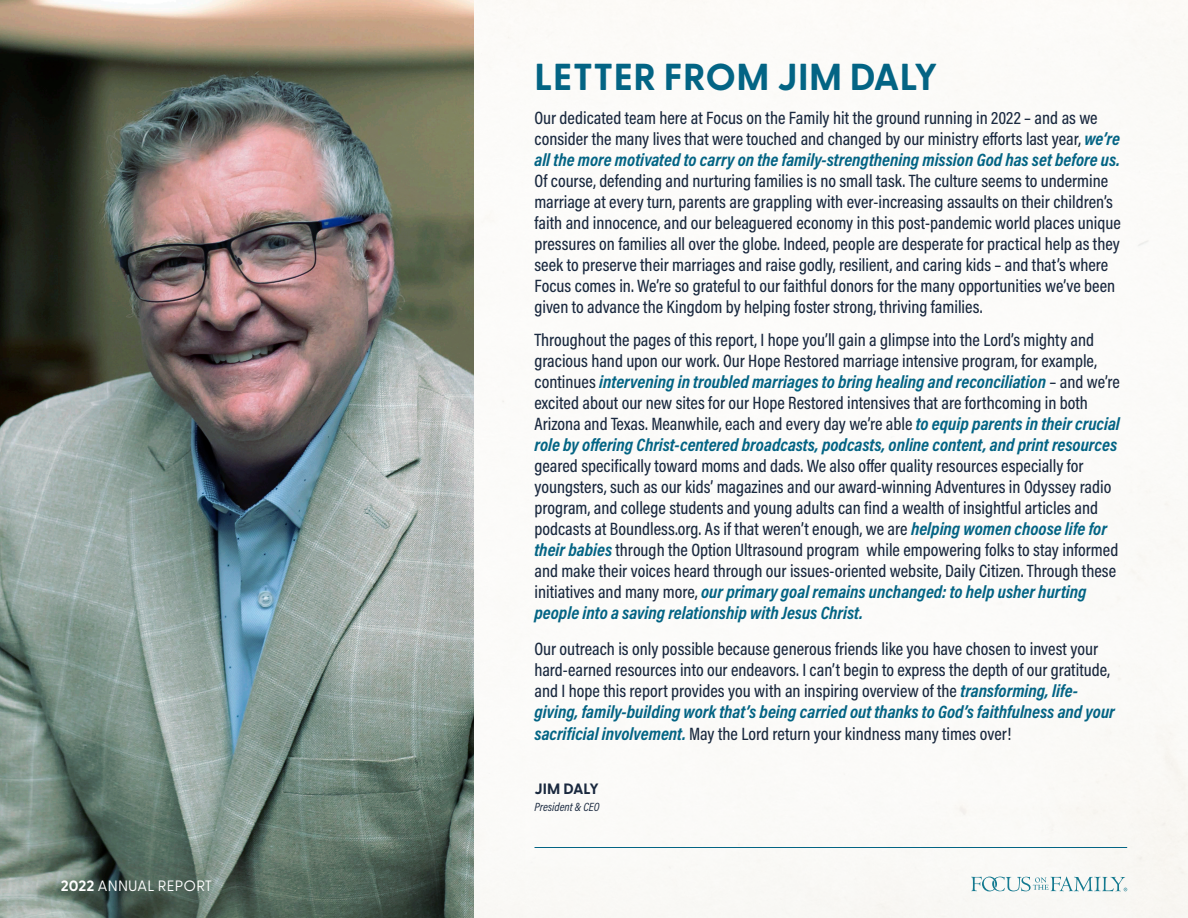
<style>
.page{position:relative;width:1188px;height:918px;background:#fff}
.page>*{position:absolute;margin:0;border:0;box-sizing:border-box;transform-origin:0 0}
.t1{font:700 37.5px "Greycliff CF";letter-spacing:.01em;color:#036484}
.t2{font:500 18px/21px "Acumin Pro Cond";color:#1a293f}
.t3{font:15px "Greycliff CF";letter-spacing:.01em;color:#fff}
.t4{font:700 15px "Greycliff CF";letter-spacing:.005em;color:#1a293f}
.t5{font:italic 12px "Acumin Pro Cond";color:#1a293f}
.s1{font-weight:700}
.s2{font-weight:700;font-style:italic;color:#036484}
</style>
<div class="page">
<img style="left:474px;top:0;width:714px;height:918px">
<img style="left:0;top:0;width:474px;height:918px">
<hr style="left:535px;top:847px;width:592px;height:1px;background:#036484">
<p class="t3" style="left:61px;top:875px;width:153px"><span class="s1">2022</span> ANNUAL REPORT</p>
<p class="t1" style="left:535px;top:49px;width:405px">LETTER FROM JIM DALY</p>
<p class="t2" style="left:534px;top:107px;width:588px">Our dedicated team here at Focus on the Family hit the ground running in 2022 – and as we consider the many lives that were touched and changed by our ministry efforts last year, <span class="s2">we’re all the more motivated to carry on the family-strengthening mission God has set before us.<br></span>Of course, defending and nurturing families is no small task. The culture seems to undermine marriage at every turn, parents are grappling with ever-increasing assaults on their children’s faith and innocence, and our beleaguered economy in this post-pandemic world places unique pressures on families all over the globe. Indeed, people are desperate for practical help as they seek to preserve their marriages and raise godly, resilient, and caring kids – and that’s where Focus comes in. We’re so grateful to our faithful donors for the many opportunities we’ve been given to advance the Kingdom by helping foster strong, thriving families.</p>
<p class="t2" style="left:534px;top:329px;width:587px">Throughout the pages of this report, I hope you’ll gain a glimpse into the Lord’s mighty and gracious hand upon our work. Our Hope Restored marriage intensive program, for example, continues <span class="s2">intervening in troubled marriages to bring healing and reconciliation</span> – and we’re excited about our new sites for our Hope Restored intensives that are forthcoming in both Arizona and Texas. Meanwhile, each and every day we’re able <span class="s2">to equip parents in their crucial role by offering Christ-centered broadcasts, podcasts, online content, and print resources </span>geared specifically toward moms and dads. We also offer quality resources especially for youngsters, such as our kids’ magazines and our award-winning Adventures in Odyssey radio program, and college students and young adults can find a wealth of insightful articles and podcasts at Boundless.org. As if that weren’t enough, we are <span class="s2">helping women choose life for their babies</span> through the Option Ultrasound program while empowering folks to stay informed and make their voices heard through our issues-oriented website, Daily Citizen. Through these initiatives and many more, <span class="s2">our primary goal remains unchanged: to help usher hurting people into a saving relationship with Jesus Christ.</span></p>
<p class="t2" style="left:534px;top:638px;width:582px">Our outreach is only possible because generous friends like you have chosen to invest your hard-earned resources into our endeavors. I can’t begin to express the depth of our gratitude, and I hope this report provides you with an inspiring overview of the <span class="s2">transforming, life&shy;giving, family-building work that’s being carried out thanks to God’s faithfulness and your sacrificial involvement.</span> May the Lord return your kindness many times over!</p>
<p class="t4" style="left:535px;top:778px;width:66px">JIM DALY</p>
<p class="t5" style="left:534px;top:799px;width:67px">President &amp; CEO</p>
</div>
